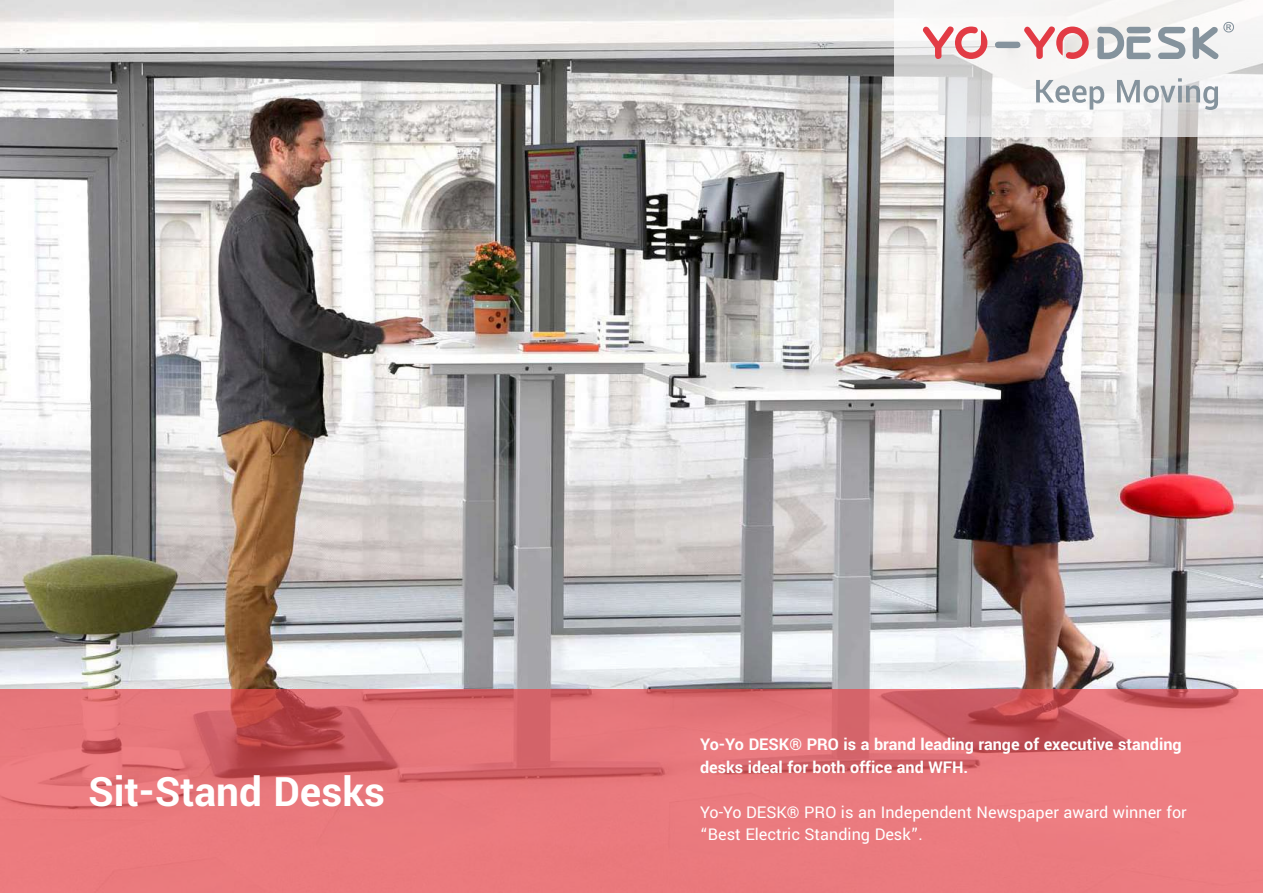
<style>
.page{position:relative;width:1263px;height:893px;background:#fff}
.page>*{position:absolute;margin:0;border:0;box-sizing:border-box;transform-origin:0 0}
.t1{font:700 45px "Yantramanav";color:#fff}
.t2{font:700 18px/22.5px "Yantramanav";color:#fff}
.t3{font:18px/22.5px "Yantramanav";color:#fff}
</style>
<div class="page">
<img style="left:0;top:0;width:1263px;height:690px">
<svg style="left:0;top:690px;width:1263px;height:203px;background:#e37377"></svg>
<svg style="left:894px;top:0;width:369px;height:137px;fill:#f4f4f3"></svg>
<svg style="left:1097px;top:27px;width:54px;height:32px"></svg>
<svg style="left:922px;top:26px;width:65px;height:33px"></svg>
<svg style="left:995px;top:26px;width:94px;height:33px"></svg>
<svg style="left:1158px;top:27px;width:27px;height:32px"></svg>
<svg style="left:1193px;top:22px;width:41px;height:38px"></svg>
<svg style="left:1036px;top:80px;width:68px;height:30px"></svg>
<svg style="left:1117px;top:78px;width:101px;height:32px"></svg>
<h1 class="t1" style="left:88px;top:764px;width:298px">Sit-Stand Desks</h1>
<p class="t2" style="left:700px;top:734px;width:483px">Yo-Yo DESK® PRO is a brand leading range of executive standing desks ideal for both office and WFH.</p>
<p class="t3" style="left:700px;top:801px;width:488px">Yo-Yo DESK® PRO is an Independent Newspaper award winner for “Best Electric Standing Desk”.</p>
</div>
